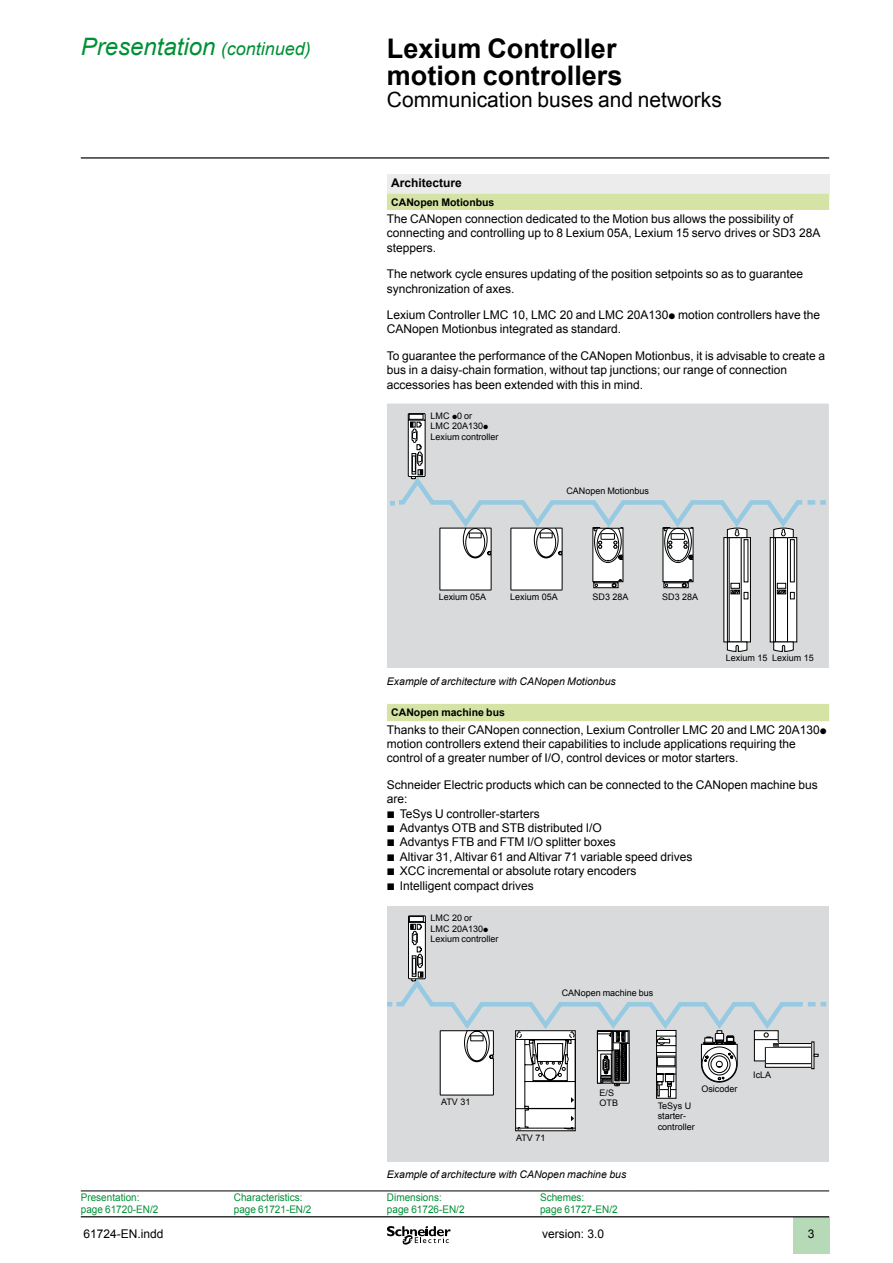
<style>
.page{position:relative;width:893px;height:1263px;background:#fff}
.page>*{position:absolute;margin:0;border:0;box-sizing:border-box;transform-origin:0 0}
.t1{font:700 27px/27px "Arial";color:#000}
.t2{font:italic 24px "Arial";color:#009036}
.t3{font:21px "Arial";color:#000}
.t4{font:12px/14.4px "Arial";color:#000}
.t5{font:700 12px "Arial";color:#000}
.t6{font:10.5px/12px "Arial";color:#009036;scale:.95 1}
.t7{font:italic 10.5px "Arial";color:#000}
.t8{font:700 10.5px "Arial";color:#000}
.t9{font:9px/10.5px "Arial";color:#000}
.s1{font-size:18px}
.s2{font-family:"Graph Schneider"}
</style>
<div class="page">
<hr style="left:81px;top:157px;width:748px;height:2px;background:#000">
<div style="left:793px;top:1217px;width:36px;height:37px;background:#b6d9b7"></div>
<hr style="left:81px;top:1216px;width:748px;height:1px;background:#000">
<svg style="left:387px;top:1226px;width:64px;height:19px"></svg>
<div style="left:387px;top:174px;width:442px;height:20px;background:#edecec"></div>
<svg style="left:387px;top:194px;width:442px;height:526px"></svg>
<hr style="left:387px;top:704px;width:442px;height:1px;background:#d5e3a4">
<hr style="left:387px;top:720px;width:442px;height:1px;background:#d5e3a4">
<div style="left:387px;top:404px;width:442px;height:263px;background:#d9dadb"></div>
<div style="left:724px;top:538px;width:26px;height:104px;background:#fff"></div>
<div style="left:723px;top:537px;width:28px;height:105px;border:1px solid #000"></div>
<div style="left:727px;top:537px;width:3px;height:105px;border:1px solid #000"></div>
<svg style="left:726px;top:641px;width:22px;height:11px"></svg>
<hr style="left:741px;top:538px;width:1px;height:104px;background:#000">
<div style="left:770px;top:538px;width:27px;height:104px;background:#fff"></div>
<div style="left:773px;top:537px;width:3px;height:105px;border:1px solid #000"></div>
<svg style="left:773px;top:641px;width:21px;height:11px"></svg>
<hr style="left:787px;top:538px;width:1px;height:104px;background:#000">
<svg style="left:390px;top:413px;width:436px;height:186px"></svg>
<div style="left:387px;top:906px;width:442px;height:255px;background:#d9dadb"></div>
<svg style="left:387px;top:915px;width:439px;height:216px"></svg>
<hr style="left:540px;top:1191px;width:153px;height:1px;background:#000">
<hr style="left:693px;top:1191px;width:136px;height:1px;background:#000">
<hr style="left:81px;top:1191px;width:153px;height:1px;background:#000">
<hr style="left:234px;top:1191px;width:153px;height:1px;background:#000">
<hr style="left:387px;top:1191px;width:153px;height:1px;background:#000">
<h2 class="t2" style="left:81px;top:31px;width:232px">Presentation <span class="s1">(continued)</span></h2>
<h1 class="t1" style="left:387px;top:36px;width:237px">Lexium Controller motion controllers</h1>
<h3 class="t3" style="left:387px;top:86px;width:336px">Communication buses and networks</h3>
<p class="t5" style="left:391px;top:175px;width:72px">Architecture</p>
<p class="t8" style="left:391px;top:195px;width:105px">CANopen Motionbus</p>
<p class="t4" style="left:387px;top:212px;width:435px">The CANopen connection dedicated to the Motion bus allows the possibility of connecting and controlling up to 8 Lexium 05A, Lexium 15 servo drives or SD3 28A steppers.</p>
<p class="t4" style="left:387px;top:267px;width:418px">The network cycle ensures updating of the position setpoints so as to guarantee synchronization of axes.</p>
<p class="t4" style="left:387px;top:308px;width:435px">Lexium Controller LMC 10, LMC 20 and LMC 20A130<span class="s2">p</span> motion controllers have the<br>CANopen Motionbus integrated as standard.</p>
<p class="t4" style="left:387px;top:348px;width:440px">To guarantee the performance of the CANopen Motionbus, it is advisable to create a bus in a daisy-chain formation, without tap junctions; our range of connection accessories has been extended with this in mind.</p>
<p class="t9" style="left:431px;top:410px;width:70px">LMC <span class="s2">p</span>0 or<br>LMC 20A130<span class="s2">p<br></span>Lexium controller</p>
<p class="t9" style="left:566px;top:486px;width:84px">CANopen Motionbus</p>
<p class="t9" style="left:439px;top:592px;width:49px">Lexium 05A</p>
<p class="t9" style="left:510px;top:592px;width:49px">Lexium 05A</p>
<p class="t9" style="left:592px;top:592px;width:38px">SD3 28A</p>
<p class="t9" style="left:662px;top:592px;width:38px">SD3 28A</p>
<p class="t9" style="left:726px;top:652px;width:89px">Lexium 15 Lexium 15</p>
<p class="t7" style="left:387px;top:675px;width:230px">Example of architecture with CANopen Motionbus</p>
<p class="t8" style="left:391px;top:706px;width:115px">CANopen machine bus</p>
<p class="t4" style="left:387px;top:722px;width:441px">Thanks to their CANopen connection, Lexium Controller LMC 20 and LMC 20A130<span class="s2">p </span>motion controllers extend their capabilities to include applications requiring the control of a greater number of I/O, control devices or motor starters.</p>
<p class="t4" style="left:387px;top:777px;width:432px">Schneider Electric products which can be connected to the CANopen machine bus are:<br><span class="s2">b</span> TeSys U controller-starters<br><span class="s2">b</span> Advantys OTB and STB distributed I/O<br><span class="s2">b</span> Advantys FTB and FTM I/O splitter boxes<br><span class="s2">b</span> Altivar 31, Altivar 61 and Altivar 71 variable speed drives<br><span class="s2">b</span> XCC incremental or absolute rotary encoders<br><span class="s2">b</span> Intelligent compact drives</p>
<p class="t9" style="left:431px;top:913px;width:70px">LMC 20 or<br>LMC 20A130<span class="s2">p<br></span>Lexium controller</p>
<p class="t9" style="left:562px;top:988px;width:93px">CANopen machine bus</p>
<p class="t9" style="left:441px;top:1097px;width:31px">ATV 31</p>
<p class="t9" style="left:516px;top:1133px;width:31px">ATV 71</p>
<p class="t9" style="left:600px;top:1087px;width:20px">E/S<br>OTB</p>
<p class="t7" style="left:387px;top:1167px;width:241px">Example of architecture with CANopen machine bus</p>
<p class="t6" style="left:81px;top:1191px;width:83px">Presentation: page 61720-EN/2</p>
<p class="t6" style="left:234px;top:1191px;width:83px">Characteristics: page 61721-EN/2</p>
<p class="t6" style="left:387px;top:1191px;width:83px">Dimensions: page 61726-EN/2</p>
<p class="t6" style="left:540px;top:1191px;width:83px">Schemes:<br>page 61727-EN/2</p>
<p class="t4" style="left:83px;top:1227px;width:82px">61724-EN.indd</p>
<p class="t4" style="left:542px;top:1226px;width:64px">version: 3.0</p>
<p class="t9" style="left:701px;top:1084px;width:38px">Osicoder</p>
<p class="t9" style="left:658px;top:1100px;width:39px">TeSys U starter&shy;controller</p>
<p class="t9" style="left:753px;top:1070px;width:20px">IcLA</p>
</div>
